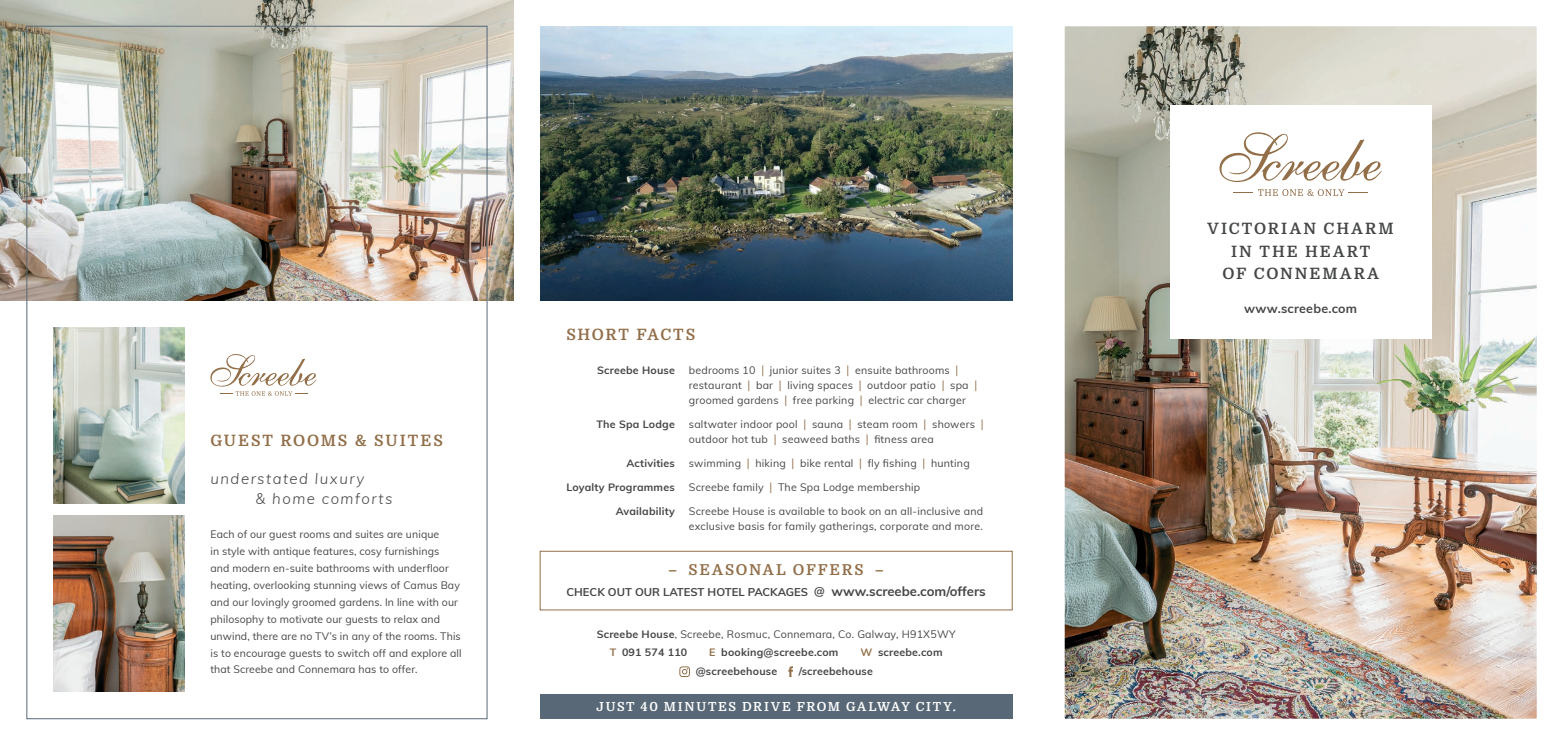
<style>
.page{position:relative;width:1563px;height:745px;background:#fff}
.page>*{position:absolute;margin:0;border:0;box-sizing:border-box;transform-origin:0 0}
.t1{font:700 15.62px/22.5px "Domine";letter-spacing:.13em;color:#454647;text-align:center}
.t2{font:700 15.62px "Domine";letter-spacing:.115em;color:#926f49}
.t3{font:italic 300 15px/20px "Muli";letter-spacing:.1em;color:#454647}
.t4{font:700 15px "Domine";letter-spacing:.125em;color:#926f49}
.t5{font:700 12.5px "Domine";letter-spacing:.135em;color:#fff}
.t6{font:700 12.5px "Muli";letter-spacing:.02em;color:#454647}
.t7{font:700 11.25px "Muli";color:#454647}
.t8{font:10.62px/16.9px "Muli";letter-spacing:.015em;color:#454647}
.t9{font:700 10.62px "Muli";letter-spacing:.02em;color:#454647}
.s1{font-size:11.75px;color:#926f49}
.s2{font-size:13.12px}
.s3{font-weight:700}
.s4{font-weight:700;color:#926f49}
.s5{color:#926f49}
</style>
<div class="page">
<img style="left:540px;top:26px;width:472px;height:274px">
<div style="left:540px;top:550px;width:472px;height:60px;border:1px solid #926f49"></div>
<div style="left:540px;top:693px;width:472px;height:25px;background:#586876"></div>
<svg style="left:679px;top:666px;width:11px;height:10px"></svg>
<svg style="left:788px;top:666px;width:5px;height:10px"></svg>
<img style="left:0;top:0;width:514px;height:300px">
<img style="left:53px;top:515px;width:131px;height:176px">
<img style="left:53px;top:327px;width:131px;height:175px">
<svg style="left:210px;top:354px;width:107px;height:41px"></svg>
<img style="left:1065px;top:27px;width:471px;height:690px">
<div style="left:1170px;top:105px;width:261px;height:233px;background:#fff"></div>
<svg style="left:1219px;top:132px;width:163px;height:50px"></svg>
<svg style="left:1233px;top:189px;width:134px;height:7px"></svg>
<h1 class="t2" style="left:210px;top:431px;width:234px">GUEST ROOMS &amp; SUITES</h1>
<h2 class="t3" style="left:255px;top:467px;width:139px;text-indent:-45px">understated luxury<br>&amp; home comforts</h2>
<p class="t8" style="left:210px;top:525px;width:253px">Each of our guest rooms and suites are unique<br>in style with antique features, cosy furnishings<br>and modern en-suite bathrooms with underfloor heating, overlooking stunning views of Camus Bay and our lovingly groomed gardens. In line with our philosophy to motivate our guests to relax and unwind, there are no TV’s in any of the rooms. This is to encourage guests to switch off and explore all that Screebe and Connemara has to offer.</p>
<h1 class="t2" style="left:566px;top:325px;width:130px">SHORT FACTS</h1>
<p class="t9" style="left:597px;top:362px;width:79px">Screebe House</p>
<p class="t8" style="left:689px;top:362px;width:290px;line-height:15px">bedrooms 10 <span class="s1">|</span> junior suites 3 <span class="s1">|</span> ensuite bathrooms <span class="s1">| </span>restaurant <span class="s1">|</span> bar <span class="s1">|</span> living spaces <span class="s1">|</span> outdoor patio <span class="s1">|</span> spa <span class="s1">| </span>groomed gardens <span class="s1">|</span> free parking <span class="s1">|</span> electric car charger</p>
<p class="t9" style="left:596px;top:416px;width:80px">The Spa Lodge</p>
<p class="t8" style="left:689px;top:416px;width:296px;line-height:15px">saltwater indoor pool <span class="s1">|</span> sauna <span class="s1">|</span> steam room <span class="s1">|</span> showers <span class="s1">| </span>outdoor hot tub <span class="s1">|</span> seaweed baths <span class="s1">|</span> fitness area</p>
<p class="t9" style="left:626px;top:455px;width:50px">Activities</p>
<p class="t8" style="left:689px;top:454px;width:282px">swimming <span class="s1">|</span> hiking <span class="s1">|</span> bike rental <span class="s1">|</span> fly fishing <span class="s1">|</span> hunting</p>
<p class="t9" style="left:566px;top:479px;width:110px">Loyalty Programmes</p>
<p class="t8" style="left:689px;top:478px;width:233px">Screebe family <span class="s1">|</span> The Spa Lodge membership</p>
<p class="t9" style="left:616px;top:503px;width:61px">Availability</p>
<p class="t8" style="left:689px;top:502px;width:296px;line-height:15px">Screebe House is available to book on an all-inclusive and exclusive basis for family gatherings, corporate and more.</p>
<h2 class="t4" style="left:668px;top:561px;width:217px">– SEASONAL OFFERS –</h2>
<p class="t7" style="left:566px;top:583px;width:421px">CHECK OUT OUR LATEST HOTEL PACKAGES @ <span class="s2">www.screebe.com/offers</span></p>
<p class="t8" style="left:610px;top:623px;width:347px;line-height:18.8px;text-indent:-13px"><span class="s3">Screebe House</span>, Screebe, Rosmuc, Connemara, Co. Galway, H91X5WY<br><span class="s4">T</span> <span class="s3">091 574 110</span></p>
<p class="t9" style="left:709px;top:644px;width:131px"><span class="s5">E</span> booking@screebe.com</p>
<p class="t9" style="left:860px;top:644px;width:84px"><span class="s5">W</span> screebe.com</p>
<p class="t9" style="left:696px;top:663px;width:83px">@screebehouse</p>
<p class="t9" style="left:799px;top:663px;width:76px">/screebehouse</p>
<p class="t5" style="left:596px;top:699px;width:361px">JUST 40 MINUTES DRIVE FROM GALWAY CITY.</p>
<h1 class="t1" style="left:1207px;top:217px;width:188px">VICTORIAN CHARM<br>IN THE HEART<br>OF CONNEMARA</h1>
<p class="t6" style="left:1244px;top:299px;width:114px">www.screebe.com</p>
</div>
